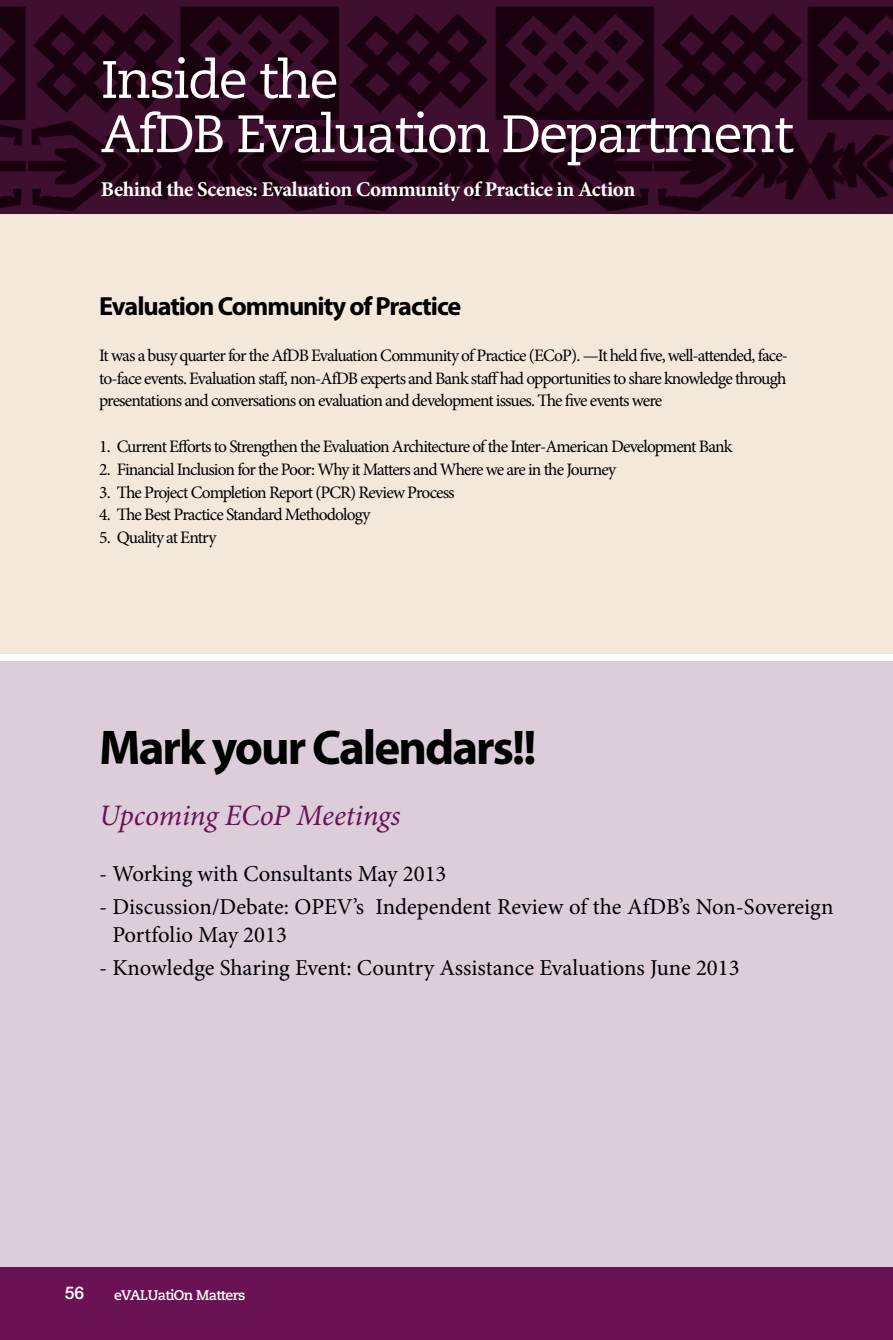
<style>
.page{position:relative;width:893px;height:1340px;background:#fff}
.page>*{position:absolute;margin:0;border:0;box-sizing:border-box;transform-origin:0 0}
.t1{font:52.5px/54.2px "Caecilia";letter-spacing:-.04em;color:#fff}
.t2{font:700 49px "Myriad Pro";letter-spacing:-.04em;color:#000}
.t3{font:italic 29.75px "Minion Pro";letter-spacing:-.01em;color:#691354}
.t4{font:700 26.25px "Myriad Pro";letter-spacing:-.04em;color:#000}
.t5{font:22.75px/28px "Minion Pro";letter-spacing:-.005em;color:#000}
.t6{font:700 21px "Minion Pro";letter-spacing:-.02em;color:#fff}
.t7{font:17.5px/22.8px "Minion Pro";letter-spacing:-.055em;color:#000;text-align:justify}
.t8{font:500 17.5px "Helvetica Neue LT Std";color:#fff}
.t9{font:700 14px "Caecilia";letter-spacing:-.04em;color:#fff}
</style>
<div class="page">
<div style="left:0;top:1266px;width:893px;height:73px;background:#691354"></div>
<img style="left:0;top:0;width:893px;height:213px">
<div style="left:0;top:213px;width:893px;height:441px;background:#f4e8da"></div>
<div style="left:0;top:661px;width:893px;height:605px;background:#dccddb"></div>
<h1 class="t1" style="left:101px;top:54px;width:694px">Inside the<br>AfDB Evaluation Department</h1>
<p class="t6" style="left:101px;top:176px;width:536px">Behind the Scenes: Evaluation Community of Practice in Action</p>
<h3 class="t4" style="left:99px;top:292px;width:364px">Evaluation Community of Practice</h3>
<p class="t7" style="left:99px;top:344px;width:690px">It was a busy quarter for the AfDB Evaluation Community of Practice (ECoP). —It held five, well-attended, face&shy;to-face events. Evaluation staff, non-AfDB experts and Bank staff had opportunities to share knowledge through presentations and conversations on evaluation and development issues. The five events were</p>
<p class="t7" style="left:99px;top:435px;width:635px">1. Current Efforts to Strengthen the Evaluation Architecture of the Inter‐American Development Bank</p>
<p class="t7" style="left:99px;top:458px;width:518px">2. Financial Inclusion for the Poor: Why it Matters and Where we are in the Journey</p>
<p class="t7" style="left:99px;top:480px;width:357px">3. The Project Completion Report (PCR) Review Process</p>
<p class="t7" style="left:99px;top:503px;width:273px">4. The Best Practice Standard Methodology</p>
<p class="t7" style="left:99px;top:526px;width:119px">5. Quality at Entry</p>
<h2 class="t2" style="left:99px;top:719px;width:439px">Mark your Calendars!!</h2>
<h3 class="t3" style="left:99px;top:797px;width:303px">Upcoming ECoP Meetings</h3>
<h3 class="t5" style="left:99px;top:860px;width:349px">- Working with Consultants May 2013</h3>
<h3 class="t5" style="left:112px;top:893px;width:722px;text-indent:-13px">- Discussion/Debate: OPEV’s Independent Review of the AfDB’s Non-Sovereign<br>Portfolio May 2013</h3>
<h3 class="t5" style="left:99px;top:953px;width:642px">- Knowledge Sharing Event: Country Assistance Evaluations June 2013</h3>
<p class="t8" style="left:65px;top:1282px;width:21px">56</p>
<p class="t9" style="left:114px;top:1286px;width:133px">eVALUatiOn Matters</p>
</div>
